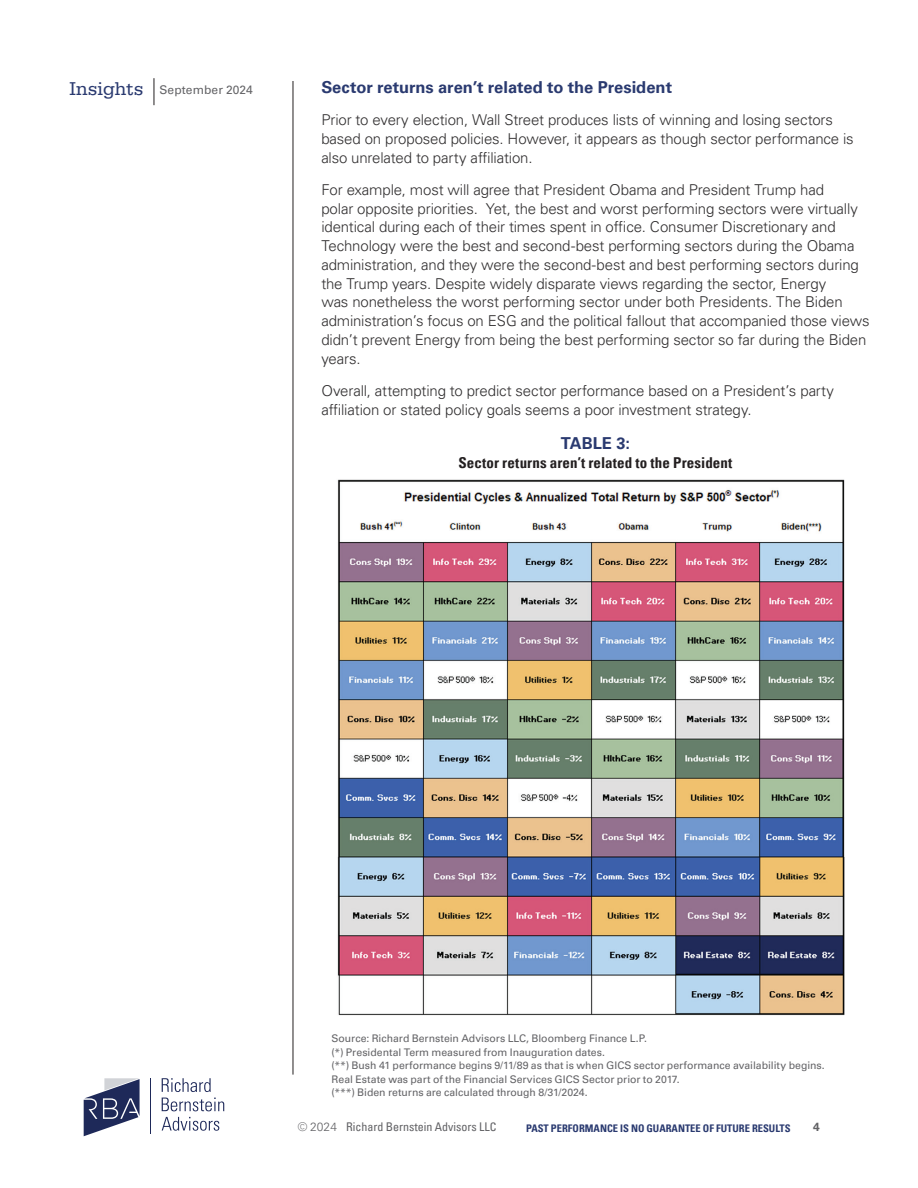
<style>
.page{position:relative;width:918px;height:1188px;background:#fff}
.page>*{position:absolute;margin:0;border:0;box-sizing:border-box;transform-origin:0 0}
.t1{font:700 16.5px "Univers LT Pro 65";color:#2a3a70}
.t2{font:300 15px/18.8px "Univers LT Pro 45";letter-spacing:-.01em;color:#312f30}
.t3{font:700 condensed 15px "Univers LT Pro";letter-spacing:.01em;color:#231f20}
.t4{font:condensed 12px "Univers LT Pro";color:#636366}
.t5{font:12px "Univers LT Pro 55 Roman";letter-spacing:.01em;color:#636366}
.t6{font:700 12px "Univers LT Pro 65";color:#636366}
.t7{font:10.5px/13.5px "Univers LT Pro 55 Roman";color:#636366}
.t8{font:700 condensed 10.5px "Univers LT Pro";color:#2a3a70}
.s1{font-family:"Serifa Std";font-size:19.5px;color:#2a3a70}
.s2{font-family:"Univers LT Pro 45";font-weight:300;font-stretch:normal}
</style>
<div class="page">
<hr style="left:293px;top:81px;width:1px;height:994px;background:#231f20">
<svg style="left:154px;top:78px;width:1px;height:27px"></svg>
<svg style="left:84px;top:1078px;width:56px;height:58px"></svg>
<hr style="left:151px;top:1078px;width:1px;height:55px;background:#1e2959">
<svg style="left:162px;top:1117px;width:57px;height:14px"></svg>
<svg style="left:162px;top:1078px;width:49px;height:14px"></svg>
<svg style="left:162px;top:1098px;width:62px;height:13px"></svg>
<img style="left:337px;top:479px;width:508px;height:537px">
<p class="t5" style="left:70px;top:82px;width:185px"><span class="s1">Insights</span> September 2024</p>
<p class="t1" style="left:321px;top:76px;width:352px">Sector returns aren’t related to the President</p>
<p class="t2" style="left:321px;top:110px;width:534px">Prior to every election, Wall Street produces lists of winning and losing sectors based on proposed policies. However, it appears as though sector performance is also unrelated to party affiliation.</p>
<p class="t2" style="left:321px;top:180px;width:550px">For example, most will agree that President Obama and President Trump had<br>polar opposite priorities. Yet, the best and worst performing sectors were virtually identical during each of their times spent in office. Consumer Discretionary and Technology were the best and second-best performing sectors during the Obama administration, and they were the second-best and best performing sectors during the Trump years. Despite widely disparate views regarding the sector, Energy<br>was nonetheless the worst performing sector under both Presidents. The Biden administration’s focus on ESG and the political fallout that accompanied those views didn’t prevent Energy from being the best performing sector so far during the Biden years.</p>
<p class="t2" style="left:321px;top:381px;width:514px">Overall, attempting to predict sector performance based on a President’s party affiliation or stated policy goals seems a poor investment strategy.</p>
<p class="t1" style="left:561px;top:431px;width:70px">TABLE 3:</p>
<p class="t3" style="left:458px;top:454px;width:276px">Sector returns aren’t related to the President</p>
<p class="t7" style="left:332px;top:1031px;width:495px">Source: Richard Bernstein Advisors LLC, Bloomberg Finance L.P.<br>(*) Presidental Term measured from Inauguration dates.<br>(**) Bush 41 performance begins 9/11/89 as that is when GICS sector performance availability begins.<br>Real Estate was part of the Financial Services GICS Sector prior to 2017.<br>(***) Biden returns are calculated through 8/31/2024.</p>
<p class="t4" style="left:298px;top:1119px;width:200px"><span class="s2">© 2024</span> Richard Bernstein Advisors LLC</p>
<p class="t8" style="left:526px;top:1122px;width:266px">PAST PERFORMANCE IS NO GUARANTEE OF FUTURE RESULTS</p>
<p class="t6" style="left:813px;top:1118px;width:8px">4</p>
</div>
